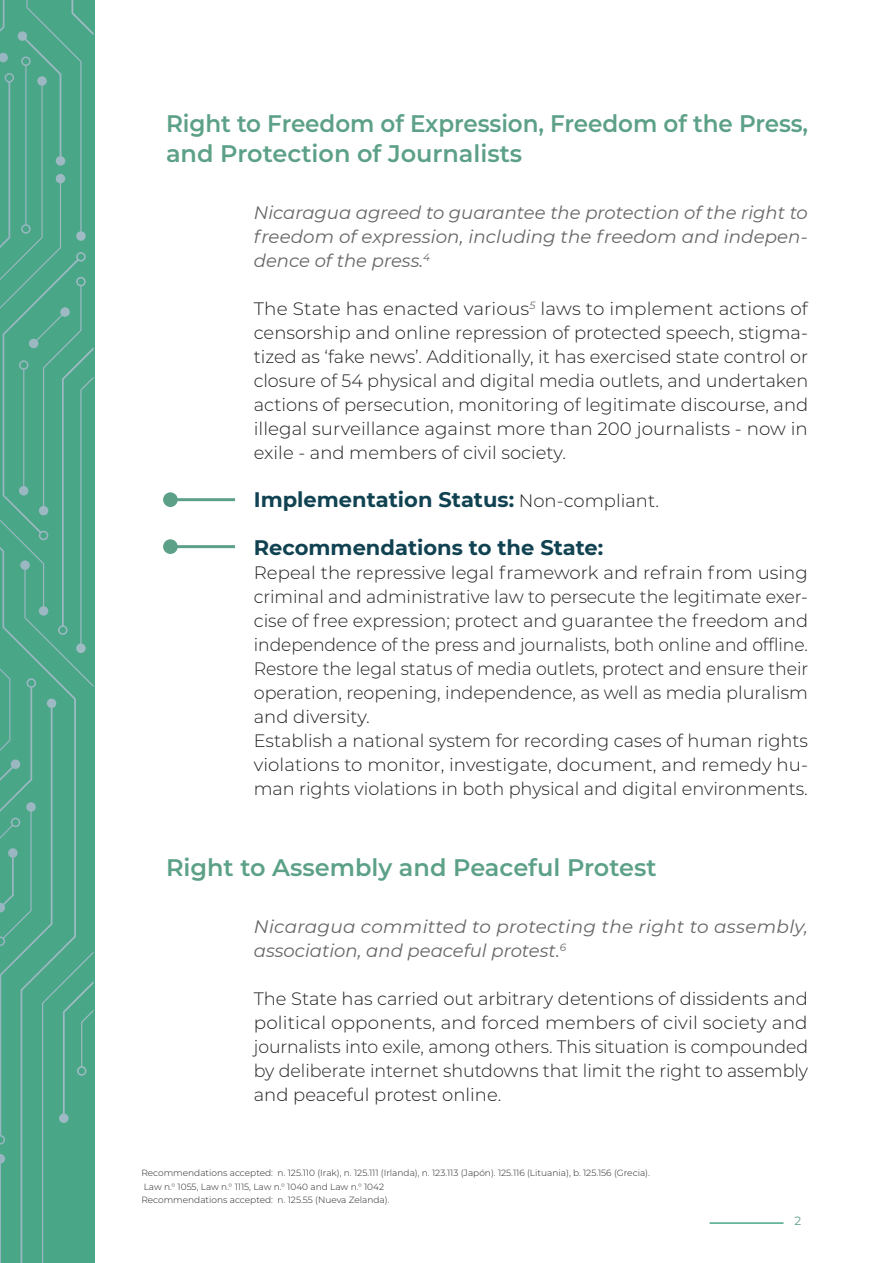
<style>
.page{position:relative;width:893px;height:1263px;background:#fff}
.page>*{position:absolute;margin:0;border:0;box-sizing:border-box;transform-origin:0 0}
.Subtitulo-cuerpo{font:600 24px/30px "Montserrat";letter-spacing:-.005em;color:#5ca187;scale:.96 1}
.Subtitulo-cuerpo-2{font:600 24px "Montserrat";letter-spacing:-.005em;color:#5ca187}
.Cuerpo{font:700 21px "Montserrat";color:#104252}
.Cuerpo-2{font:300 18px/24px "Montserrat";color:#231f20;text-align:justify}
.Cuerpo-3{font:italic 18px/24px "Montserrat";letter-spacing:.005em;color:#666;text-align:justify}
.Cuerpo-4{font:300 18px/24px "Montserrat";color:#231f20;text-align:justify;scale:.96 1}
.t1{font:12px "Montserrat";color:#5ca187}
.Footnote{font:300 9px "Montserrat";color:#231f20}
.s1{font-weight:300;font-size:18px;color:#231f20}
</style>
<div class="page">
<hr style="left:710px;top:1222px;width:73px;height:2px;background:#49a686">
<hr style="left:176px;top:498px;width:59px;height:3px;background:#5ca187">
<div style="left:163px;top:492px;width:15px;height:15px;background:#5ca187;border-radius:50%"></div>
<hr style="left:176px;top:545px;width:59px;height:3px;background:#5ca187">
<div style="left:163px;top:539px;width:15px;height:15px;background:#5ca187;border-radius:50%"></div>
<div style="left:0;top:0;width:94px;height:1263px;background:#49a686"></div>
<svg style="left:0;top:0;width:93px;height:540px"></svg>
<p class="Subtitulo-cuerpo" style="left:166px;top:107px;width:670px">Right to Freedom of Expression, Freedom of the Press, and Protection of Journalists</p>
<p class="Cuerpo-3" style="left:254px;top:200px;width:556px">Nicaragua agreed to guarantee the protection of the right to freedom of expression, including the freedom and indepen&shy;dence of the press.<sup>4</sup></p>
<p class="Cuerpo-2" style="left:254px;top:296px;width:556px">The State has enacted various<sup>5</sup> laws to implement actions of censorship and online repression of protected speech, stigma&shy;tized as ‘fake news’. Additionally, it has exercised state control or closure of 54 physical and digital media outlets, and undertaken actions of persecution, monitoring of legitimate discourse, and illegal surveillance against more than 200 journalists - now in exile - and members of civil society.</p>
<p class="Cuerpo" style="left:254px;top:484px;width:407px">Implementation Status: <span class="s1">Non-compliant.</span></p>
<p class="Cuerpo" style="left:254px;top:532px;width:351px">Recommendations to the State:</p>
<p class="Cuerpo-2" style="left:254px;top:560px;width:556px">Repeal the repressive legal framework and refrain from using criminal and administrative law to persecute the legitimate exer&shy;cise of free expression; protect and guarantee the freedom and independence of the press and journalists, both online and offline.</p>
<p class="Cuerpo-4" style="left:254px;top:656px;width:579px">Restore the legal status of media outlets, protect and ensure their operation, reopening, independence, as well as media pluralism and diversity.</p>
<p class="Cuerpo-2" style="left:254px;top:728px;width:556px">Establish a national system for recording cases of human rights violations to monitor, investigate, document, and remedy hu&shy;man rights violations in both physical and digital environments.</p>
<p class="Subtitulo-cuerpo-2" style="left:166px;top:850px;width:492px">Right to Assembly and Peaceful Protest</p>
<p class="Cuerpo-3" style="left:254px;top:914px;width:556px">Nicaragua committed to protecting the right to assembly, association, and peaceful protest.<sup>6</sup></p>
<p class="Cuerpo-2" style="left:254px;top:986px;width:556px">The State has carried out arbitrary detentions of dissidents and political opponents, and forced members of civil society and journalists into exile, among others. This situation is compounded by deliberate internet shutdowns that limit the right to assembly and peaceful protest online.</p>
<p class="Footnote" style="left:141px;top:1167px;width:510px">Recommendations accepted: n. 125.110 (Irak), n. 125.111 (Irlanda), n. 123.113 (Japón). 125.116 (Lituania), b. 125.156 (Grecia).</p>
<p class="Footnote" style="left:144px;top:1180px;width:242px">Law n.° 1055, Law n.° 1115, Law n.° 1040 and Law n.° 1042</p>
<p class="Footnote" style="left:141px;top:1194px;width:250px">Recommendations accepted: n. 125.55 (Nueva Zelanda).</p>
<p class="t1" style="left:795px;top:1213px;width:8px">2</p>
</div>
